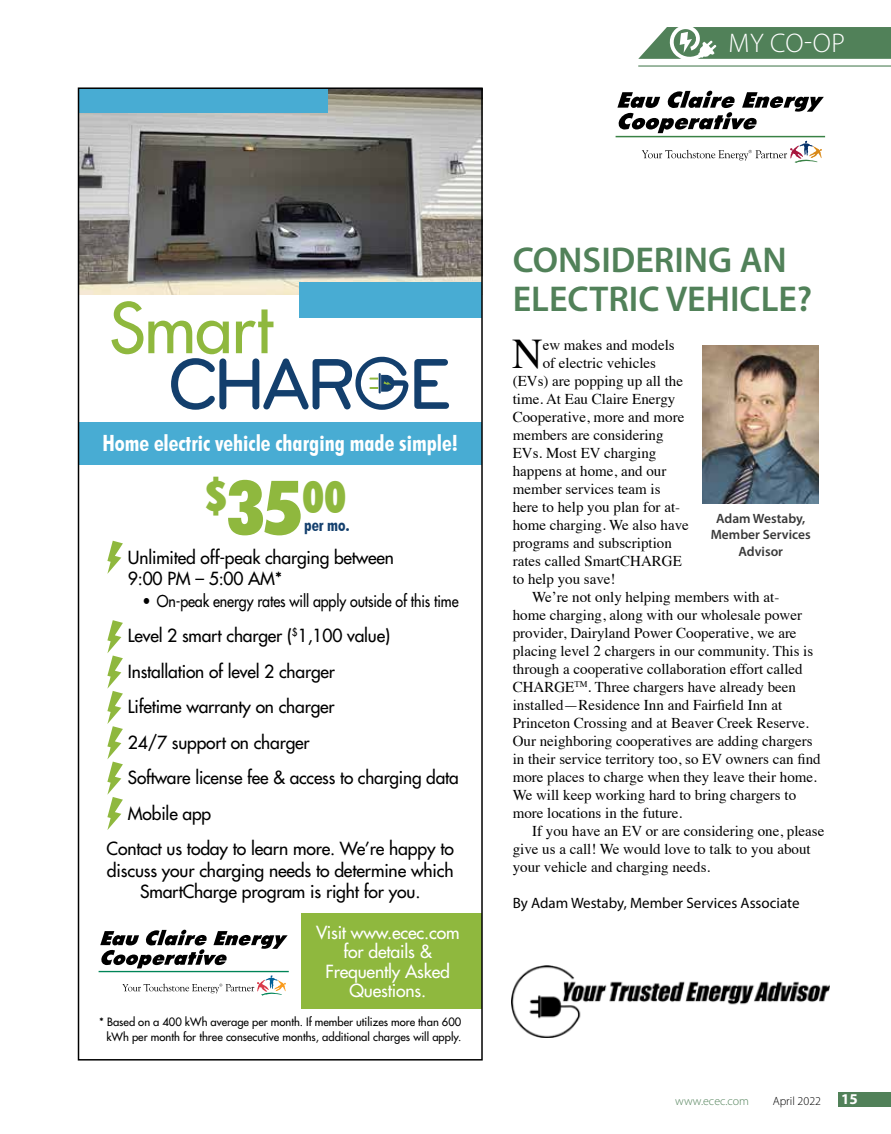
<style>
.page{position:relative;width:891px;height:1134px;background:#fff}
.page>*{position:absolute;margin:0;border:0;box-sizing:border-box;transform-origin:0 0}
.t1{font:900 condensed 75px "Futura BT";color:#8fb83e}
.t2{font:42.15px "Times";color:#000}
.t3{font:600 36px/39px "Myriad Pro";color:#518159}
.t4{font:300 27px "Myriad Pro";color:#fff}
.t5{font:700 condensed 22.35px "Futura BT";color:#fff}
.t6{font:17.55px/21.1px "Futura";letter-spacing:-.01em;color:#000}
.t7{font:17.55px/19.2px "Futura";letter-spacing:-.01em;color:#fff;text-align:center}
.t8{font:700 condensed 16.8px "Futura BT";color:#133f6d}
.t9{font:16.05px "Futura";letter-spacing:-.01em;color:#000;scale:.89 1}
.t10{font:15px "Times";color:#000}
.t11{font:15px "Myriad Pro";color:#000}
.t12{font:700 15px "Myriad Pro";color:#fff}
.t13{font:600 13.5px/16.2px "Myriad Pro";color:#393939;text-align:center}
.t14{font:300 12px "Myriad Pro";color:#518159}
.t15{font:300 12px "Myriad Pro";color:#000}
.t16{font:11.25px/14.4px "Futura";color:#000;text-align:right}
</style>
<div class="page">
<svg style="left:617px;top:91px;width:207px;height:42px"></svg>
<hr style="left:616px;top:136px;width:209px;height:1px;background:#398245">
<svg style="left:642px;top:141px;width:180px;height:22px"></svg>
<hr style="left:638px;top:65px;width:253px;height:2px;background:#518159">
<div style="left:838px;top:1092px;width:53px;height:14px;background:#518159"></div>
<svg style="left:638px;top:27px;width:253px;height:32px;background:#68926f"></svg>
<div style="left:302px;top:913px;width:180px;height:96px;background:#8fb83e"></div>
<div style="left:79px;top:422px;width:403px;height:43px;background:#48acd3"></div>
<svg style="left:100px;top:930px;width:188px;height:38px"></svg>
<hr style="left:99px;top:971px;width:190px;height:1px;background:#008457">
<svg style="left:122px;top:975px;width:164px;height:21px"></svg>
<img style="left:81px;top:90px;width:399px;height:205px">
<svg style="left:111px;top:301px;width:338px;height:109px"></svg>
<svg style="left:107px;top:541px;width:16px;height:33px"></svg>
<svg style="left:107px;top:620px;width:16px;height:210px"></svg>
<div style="left:79px;top:88px;width:249px;height:25px;background:#48acd3"></div>
<div style="left:300px;top:282px;width:182px;height:35px;background:#48acd3"></div>
<div style="left:78px;top:87px;width:405px;height:974px;border:2px solid #000"></div>
<img style="left:703px;top:346px;width:116px;height:157px">
<img style="left:511px;top:965px;width:319px;height:72px">
<h3 class="t4" style="left:729px;top:27px;width:118px">MY CO-OP</h3>
<h3 class="t5" style="left:102px;top:429px;width:357px">Home electric vehicle charging made simple!</h3>
<h1 class="t1" style="left:206px;top:462px;width:141px"><sup>$</sup>35<sup>00</sup></h1>
<p class="t8" style="left:304px;top:515px;width:47px">per mo.</p>
<p class="t6" style="left:128px;top:547px;width:268px">Unlimited off-peak charging between<br>9:00 PM – 5:00 AM*</p>
<p class="t9" style="left:142px;top:591px;width:357px">• On-peak energy rates will apply outside of this time</p>
<p class="t6" style="left:128px;top:625px;width:264px">Level 2 smart charger (<sup>$</sup>1,100 value)</p>
<p class="t6" style="left:128px;top:661px;width:208px">Installation of level 2 charger</p>
<p class="t6" style="left:128px;top:696px;width:208px">Lifetime warranty on charger</p>
<p class="t6" style="left:128px;top:732px;width:183px">24/7 support on charger</p>
<p class="t6" style="left:128px;top:767px;width:332px">Software license fee &amp; access to charging data</p>
<p class="t6" style="left:128px;top:803px;width:85px">Mobile app</p>
<p class="t6" style="left:107px;top:838px;width:349px">Contact us today to learn more. We’re happy to</p>
<p class="t6" style="left:107px;top:860px;width:348px;text-align:center">discuss your charging needs to determine which<br>SmartCharge program is right for you.</p>
<p class="t7" style="left:316px;top:923px;width:145px">Visit www.ecec.com for details &amp;<br>Frequently Asked<br>Questions.</p>
<p class="t16" style="left:99px;top:1015px;width:364px">* Based on a 400 kWh average per month. If member utilizes more than 600 kWh per month for three consecutive months, additional charges will apply.</p>
<h3 class="t3" style="left:513px;top:239px;width:301px">CONSIDERING AN<br>ELECTRIC VEHICLE?</h3>
<h2 class="t2" style="left:512px;top:314px;width:32px">N</h2>
<p class="t10" style="left:543px;top:331px;width:134px">ew makes and models</p>
<p class="t10" style="left:543px;top:349px;width:115px">of electric vehicles</p>
<p class="t10" style="left:513px;top:367px;width:172px">(EVs) are popping up all the</p>
<p class="t10" style="left:513px;top:385px;width:164px">time. At Eau Claire Energy</p>
<p class="t10" style="left:513px;top:403px;width:173px">Cooperative, more and more</p>
<p class="t10" style="left:513px;top:421px;width:152px">members are considering</p>
<p class="t10" style="left:513px;top:439px;width:145px">EVs. Most EV charging</p>
<p class="t10" style="left:513px;top:457px;width:155px">happens at home, and our</p>
<p class="t10" style="left:513px;top:475px;width:149px">member services team is</p>
<p class="t10" style="left:513px;top:493px;width:169px">here to help you plan for at-</p>
<p class="t10" style="left:513px;top:511px;width:178px">home charging. We also have</p>
<p class="t10" style="left:513px;top:529px;width:161px">programs and subscription</p>
<p class="t10" style="left:513px;top:547px;width:171px">rates called SmartCHARGE</p>
<p class="t10" style="left:513px;top:565px;width:104px">to help you save!</p>
<p class="t10" style="left:532px;top:583px;width:249px">We’re not only helping members with at-</p>
<p class="t10" style="left:513px;top:601px;width:291px">home charging, along with our wholesale power</p>
<p class="t10" style="left:513px;top:619px;width:285px">provider, Dairyland Power Cooperative, we are</p>
<p class="t10" style="left:513px;top:637px;width:302px">placing level 2 chargers in our community. This is</p>
<p class="t10" style="left:513px;top:655px;width:292px">through a cooperative collaboration effort called</p>
<p class="t10" style="left:513px;top:673px;width:285px">CHARGE<sup>TM</sup>. Three chargers have already been</p>
<p class="t10" style="left:513px;top:691px;width:271px">installed—Residence Inn and Fairfield Inn at</p>
<p class="t10" style="left:513px;top:709px;width:298px">Princeton Crossing and at Beaver Creek Reserve.</p>
<p class="t10" style="left:513px;top:727px;width:302px">Our neighboring cooperatives are adding chargers</p>
<p class="t10" style="left:513px;top:745px;width:309px">in their service territory too, so EV owners can find</p>
<p class="t10" style="left:513px;top:763px;width:306px">more places to charge when they leave their home.</p>
<p class="t10" style="left:513px;top:781px;width:285px">We will keep working hard to bring chargers to</p>
<p class="t10" style="left:513px;top:799px;width:171px">more locations in the future.</p>
<p class="t10" style="left:532px;top:817px;width:294px">If you have an EV or are considering one, please</p>
<p class="t10" style="left:513px;top:835px;width:300px">give us a call! We would love to talk to you about</p>
<p class="t10" style="left:513px;top:853px;width:199px">your vehicle and charging needs.</p>
<p class="t11" style="left:513px;top:894px;width:288px">By Adam Westaby, Member Services Associate</p>
<p class="t13" style="left:711px;top:510px;width:102px">Adam Westaby,<br>Member Services<br>Advisor</p>
<p class="t14" style="left:675px;top:1093px;width:75px">www.ecec.com</p>
<p class="t15" style="left:773px;top:1093px;width:50px">April 2022</p>
<p class="t12" style="left:841px;top:1089px;width:18px">15</p>
</div>
